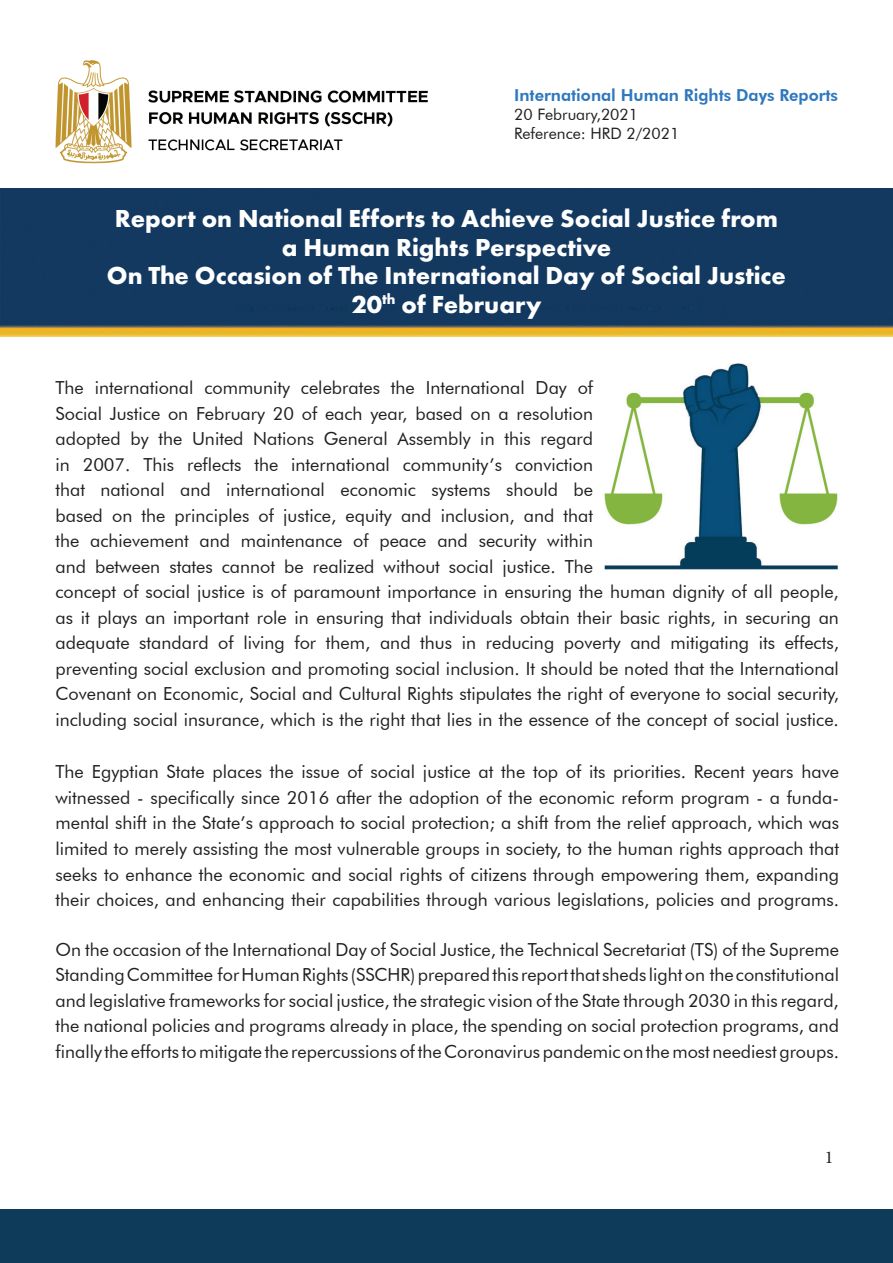
<style>
.page{position:relative;width:893px;height:1263px;background:#fff}
.page>*{position:absolute;margin:0;border:0;box-sizing:border-box;transform-origin:0 0}
.t1{font:700 25.5px/28.5px "Futura PT";color:#fff;text-align:center}
.t2{font:18px/25.5px "Futura BT";color:#231f20;text-align:justify}
.t3{font:18px "Minion Pro";color:#231f20}
.t4{font:800 16.5px "Futura BT";color:#2e78be}
.t5{font:15.75px/18.9px "Futura BT";color:#231f20}
</style>
<div class="page">
<div style="left:0;top:1210px;width:893px;height:53px;background:#0e3b59"></div>
<img style="left:0;top:188px;width:893px;height:148px">
<img style="left:55px;top:60px;width:373px;height:104px">
<img style="left:604px;top:363px;width:234px;height:207px">
<p class="t4" style="left:514px;top:85px;width:325px">International Human Rights Days Reports</p>
<p class="t5" style="left:514px;top:105px;width:167px">20 February,2021<br>Reference: HRD 2/2021</p>
<h1 class="t1" style="left:107px;top:204px;width:680px">Report on National Efforts to Achieve Social Justice from a Human Rights Perspective<br>On The Occasion of The International Day of Social Justice 20<sup>th</sup> of February</h1>
<p class="t2" style="left:56px;top:375px;width:785px;text-align:left">The international community celebrates the International Day of<br>Social Justice on February 20 of each year, based on a resolution<br>adopted by the United Nations General Assembly in this regard<br>in 2007. This reflects the international community’s conviction<br>that national and international economic systems should be<br>based on the principles of justice, equity and inclusion, and that<br>the achievement and maintenance of peace and security within<br>and between states cannot be realized without social justice. The<br>concept of social justice is of paramount importance in ensuring the human dignity of all people, as it plays an important role in ensuring that individuals obtain their basic rights, in securing an adequate standard of living for them, and thus in reducing poverty and mitigating its effects, preventing social exclusion and promoting social inclusion. It should be noted that the International Covenant on Economic, Social and Cultural Rights stipulates the right of everyone to social security, including social insurance, which is the right that lies in the essence of the concept of social justice.</p>
<p class="t2" style="left:56px;top:759px;width:785px">The Egyptian State places the issue of social justice at the top of its priorities. Recent years have witnessed - specifically since 2016 after the adoption of the economic reform program - a funda&shy;mental shift in the State’s approach to social protection; a shift from the relief approach, which was limited to merely assisting the most vulnerable groups in society, to the human rights approach that seeks to enhance the economic and social rights of citizens through empowering them, expanding their choices, and enhancing their capabilities through various legislations, policies and programs.</p>
<p class="t2" style="left:56px;top:936px;width:785px">On the occasion of the International Day of Social Justice, the Technical Secretariat (TS) of the Supreme Standing Committee for Human Rights (SSCHR) prepared this report that sheds light on the constitutional and legislative frameworks for social justice, the strategic vision of the State through 2030 in this regard, the national policies and programs already in place, the spending on social protection programs, and finally the efforts to mitigate the repercussions of the Coronavirus pandemic on the most neediest groups.</p>
<p class="t3" style="left:825px;top:1145px;width:10px">1</p>
</div>
